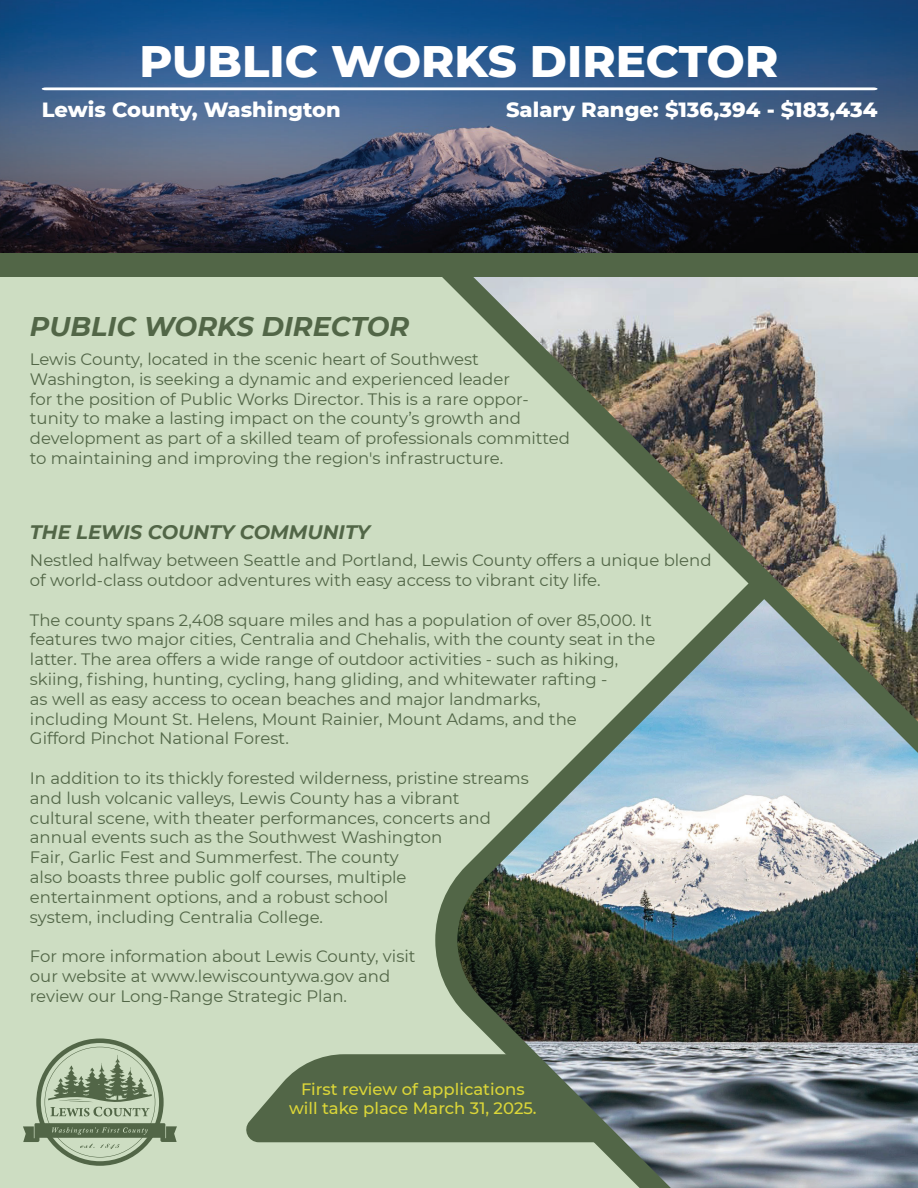
<style>
.page{position:relative;width:918px;height:1188px;background:#cdddc2}
.page>*{position:absolute;margin:0;border:0;box-sizing:border-box;transform-origin:0 0}
.t1{font:800 45px "Montserrat";color:#fff}
.t2{font:italic 700 27px "Montserrat";color:#526647}
.t3{font:800 21px "Montserrat";color:#fff}
.t4{font:italic 700 19.5px "Montserrat";color:#526647}
.t5{font:16.5px/19.8px "Montserrat";color:#526647}
.t6{font:500 16.5px/19.8px "Montserrat";color:#dbd638;text-align:center}
</style>
<div class="page">
<svg style="left:246px;top:1054px;width:189px;height:88px;background:#647759"></svg>
<img style="left:765px;top:753px;width:153px;height:435px">
<svg style="left:442px;top:277px;width:476px;height:476px"></svg>
<img style="left:435px;top:583px;width:330px;height:605px">
<img style="left:0;top:0;width:918px;height:253px">
<div style="left:0;top:253px;width:918px;height:24px;background:#526647"></div>
<svg style="left:23px;top:1038px;width:154px;height:128px"></svg>
<svg style="left:42px;top:87px;width:836px;height:3px;background:#e0e6ed"></svg>
<h1 class="t1" style="left:140px;top:28px;width:640px">PUBLIC WORKS DIRECTOR</h1>
<p class="t3" style="left:42px;top:94px;width:300px">Lewis County, Washington</p>
<p class="t3" style="left:506px;top:94px;width:373px">Salary Range: $136,394 - $183,434</p>
<h2 class="t2" style="left:30px;top:307px;width:381px">PUBLIC WORKS DIRECTOR</h2>
<p class="t5" style="left:30px;top:349px;width:542px">Lewis County, located in the scenic heart of Southwest Washington, is seeking a dynamic and experienced leader<br>for the position of Public Works Director. This is a rare oppor&shy;tunity to make a lasting impact on the county’s growth and development as part of a skilled team of professionals committed to maintaining and improving the region's infrastructure.</p>
<p class="t4" style="left:30px;top:518px;width:342px">THE LEWIS COUNTY COMMUNITY</p>
<p class="t5" style="left:30px;top:550px;width:683px">Nestled halfway between Seattle and Portland, Lewis County offers a unique blend of world-class outdoor adventures with easy access to vibrant city life.</p>
<p class="t5" style="left:30px;top:609px;width:627px">The county spans 2,408 square miles and has a population of over 85,000. It features two major cities, Centralia and Chehalis, with the county seat in the latter. The area offers a wide range of outdoor activities - such as hiking, skiing, fishing, hunting, cycling, hang gliding, and whitewater rafting -<br>as well as easy access to ocean beaches and major landmarks,<br>including Mount St. Helens, Mount Rainier, Mount Adams, and the<br>Gifford Pinchot National Forest.</p>
<p class="t5" style="left:30px;top:768px;width:500px">In addition to its thickly forested wilderness, pristine streams and lush volcanic valleys, Lewis County has a vibrant<br>cultural scene, with theater performances, concerts and annual events such as the Southwest Washington<br>Fair, Garlic Fest and Summerfest. The county<br>also boasts three public golf courses, multiple entertainment options, and a robust school<br>system, including Centralia College.</p>
<p class="t5" style="left:30px;top:946px;width:387px">For more information about Lewis County, visit our website at www.lewiscountywa.gov and review our Long-Range Strategic Plan.</p>
<p class="t6" style="left:289px;top:1078px;width:249px">First review of applications will take place March 31, 2025.</p>
</div>
